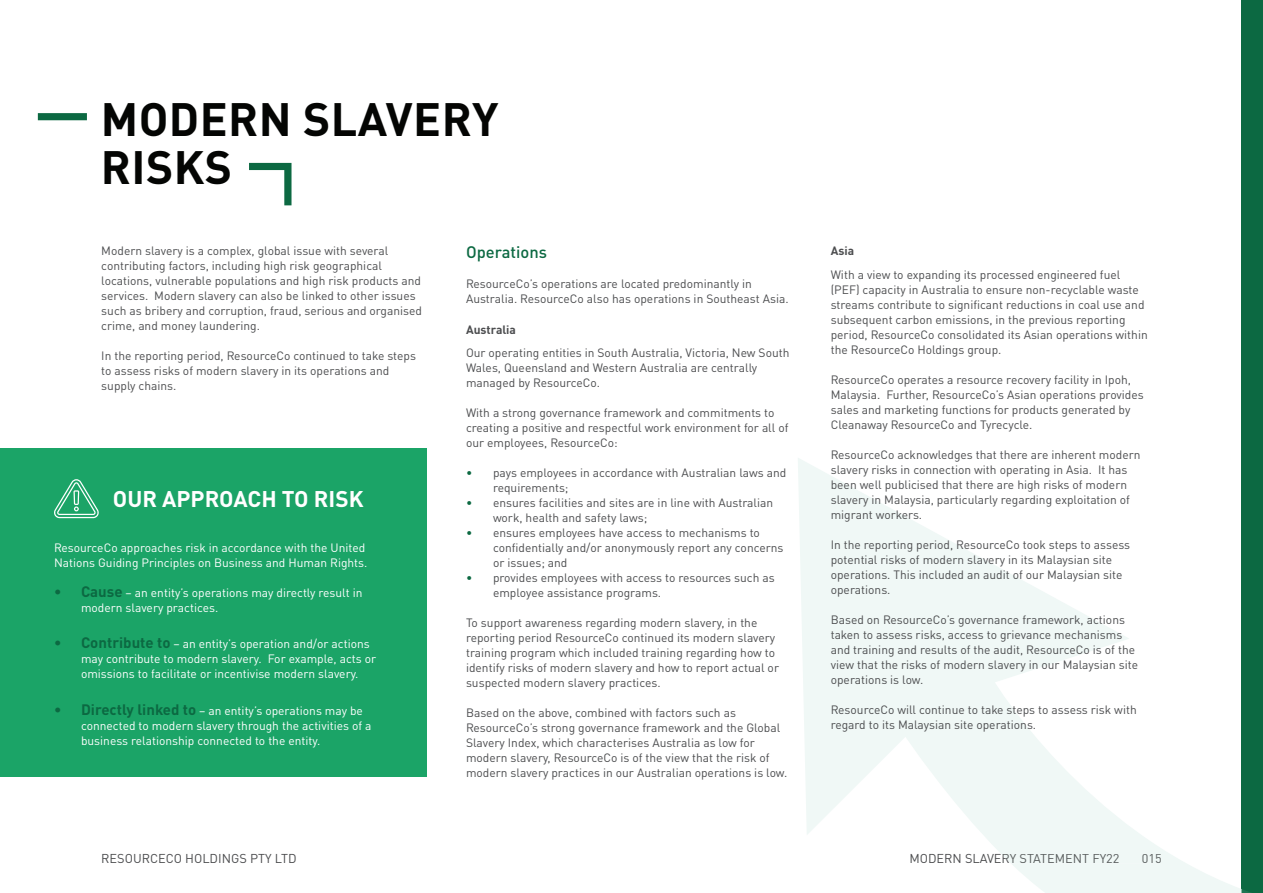
<style>
.page{position:relative;width:1263px;height:893px;background:#fff}
.page>*{position:absolute;margin:0;border:0;box-sizing:border-box;transform-origin:0 0}
.t1{font:700 46.2px/48.2px "DINOT";letter-spacing:.01em;color:#040503}
.t2{font:700 22.5px "DINOT";color:#fff}
.t3{font:500 16.5px "DINOT";color:#0c6942}
.t4{font:12.75px "DINOT";color:#4c4d4f}
.t5{font:12px/15px "DINOT";color:#4c4d4f}
.t6{font:12px/15px "DINOT";color:#fff}
.t7{font:700 12px "DINOT";color:#4c4d4f}
.s1{font-weight:700;font-size:15px;color:#0c6942}
.s2{color:#0c6942}
</style>
<div class="page">
<div style="left:1242px;top:0;width:21px;height:893px;background:#0c6942"></div>
<svg style="left:798px;top:457px;width:444px;height:436px"></svg>
<svg style="left:1242px;top:889px;width:9px;height:4px"></svg>
<svg style="left:1001px;top:854px;width:160px;height:9px"></svg>
<div style="left:0;top:448px;width:426px;height:329px;background:#1ba467"></div>
<svg style="left:54px;top:479px;width:45px;height:39px"></svg>
<svg style="left:249px;top:163px;width:42px;height:42px"></svg>
<svg style="left:38px;top:113px;width:49px;height:7px"></svg>
<h1 class="t1" style="left:101px;top:94px;width:399px">MODERN SLAVERY<br>RISKS</h1>
<p class="t5" style="left:101px;top:243px;width:322px">Modern slavery is a complex, global issue with several contributing factors, including high risk geographical locations, vulnerable populations and high risk products and services. Modern slavery can also be linked to other issues such as bribery and corruption, fraud, serious and organised crime, and money laundering.</p>
<p class="t5" style="left:101px;top:348px;width:316px">In the reporting period, ResourceCo continued to take steps to assess risks of modern slavery in its operations and supply chains.</p>
<h2 class="t2" style="left:113px;top:484px;width:252px">OUR APPROACH TO RISK</h2>
<p class="t6" style="left:54px;top:540px;width:315px">ResourceCo approaches risk in accordance with the United<br>Nations Guiding Principles on Business and Human Rights.</p>
<p class="t6" style="left:81px;top:585px;width:283px;text-indent:-27px"><span class="s1">• Cause</span> – an entity’s operations may directly result in modern slavery practices.</p>
<p class="t6" style="left:81px;top:636px;width:297px;text-indent:-27px"><span class="s1">• Contribute to</span> – an entity’s operation and/or actions may contribute to modern slavery. For example, acts or omissions to facilitate or incentivise modern slavery.</p>
<p class="t6" style="left:81px;top:703px;width:292px;text-indent:-27px"><span class="s1">• Directly linked to</span> – an entity’s operations may be connected to modern slavery through the activities of a business relationship connected to the entity.</p>
<h3 class="t3" style="left:466px;top:242px;width:82px">Operations</h3>
<p class="t5" style="left:466px;top:276px;width:324px">ResourceCo’s operations are located predominantly in<br>Australia. ResourceCo also has operations in Southeast Asia.</p>
<p class="t7" style="left:466px;top:321px;width:52px">Australia</p>
<p class="t5" style="left:466px;top:345px;width:325px">Our operating entities in South Australia, Victoria, New South<br>Wales, Queensland and Western Australia are centrally managed by ResourceCo.</p>
<p class="t5" style="left:466px;top:405px;width:324px">With a strong governance framework and commitments to creating a positive and respectful work environment for all of our employees, ResourceCo:</p>
<p class="t5" style="left:493px;top:465px;width:295px;text-indent:-27px"><span class="s2">•</span> pays employees in accordance with Australian laws and requirements;</p>
<p class="t5" style="left:493px;top:495px;width:282px;text-indent:-27px"><span class="s2">•</span> ensures facilities and sites are in line with Australian work, health and safety laws;</p>
<p class="t5" style="left:493px;top:525px;width:292px;text-indent:-27px"><span class="s2">•</span> ensures employees have access to mechanisms to confidentially and/or anonymously report any concerns or issues; and</p>
<p class="t5" style="left:493px;top:570px;width:283px;text-indent:-27px"><span class="s2">•</span> provides employees with access to resources such as employee assistance programs.</p>
<p class="t5" style="left:466px;top:615px;width:314px">To support awareness regarding modern slavery, in the reporting period ResourceCo continued its modern slavery training program which included training regarding how to identify risks of modern slavery and how to report actual or suspected modern slavery practices.</p>
<p class="t5" style="left:466px;top:705px;width:323px">Based on the above, combined with factors such as ResourceCo’s strong governance framework and the Global Slavery Index, which characterises Australia as low for modern slavery, ResourceCo is of the view that the risk of modern slavery practices in our Australian operations is low.</p>
<p class="t7" style="left:831px;top:243px;width:25px">Asia</p>
<p class="t5" style="left:831px;top:267px;width:319px">With a view to expanding its processed engineered fuel (PEF) capacity in Australia to ensure non-recyclable waste streams contribute to significant reductions in coal use and subsequent carbon emissions, in the previous reporting period, ResourceCo consolidated its Asian operations within the ResourceCo Holdings group.</p>
<p class="t5" style="left:831px;top:372px;width:315px">ResourceCo operates a resource recovery facility in Ipoh, Malaysia. Further, ResourceCo’s Asian operations provides sales and marketing functions for products generated by Cleanaway ResourceCo and Tyrecycle.</p>
<p class="t5" style="left:831px;top:447px;width:311px">ResourceCo acknowledges that there are inherent modern slavery risks in connection with operating in Asia. It has been well publicised that there are high risks of modern slavery in Malaysia, particularly regarding exploitation of migrant workers.</p>
<p class="t5" style="left:831px;top:537px;width:301px">In the reporting period, ResourceCo took steps to assess potential risks of modern slavery in its Malaysian site operations. This included an audit of our Malaysian site operations.</p>
<p class="t5" style="left:831px;top:612px;width:309px">Based on ResourceCo’s governance framework, actions taken to assess risks, access to grievance mechanisms and training and results of the audit, ResourceCo is of the view that the risks of modern slavery in our Malaysian site operations is low.</p>
<p class="t5" style="left:831px;top:702px;width:307px">ResourceCo will continue to take steps to assess risk with regard to its Malaysian site operations.</p>
<p class="t4" style="left:101px;top:851px;width:197px">RESOURCECO HOLDINGS PTY LTD</p>
<p class="t4" style="left:909px;top:851px;width:212px">MODERN SLAVERY STATEMENT FY22</p>
<p class="t4" style="left:1142px;top:851px;width:21px">015</p>
</div>
